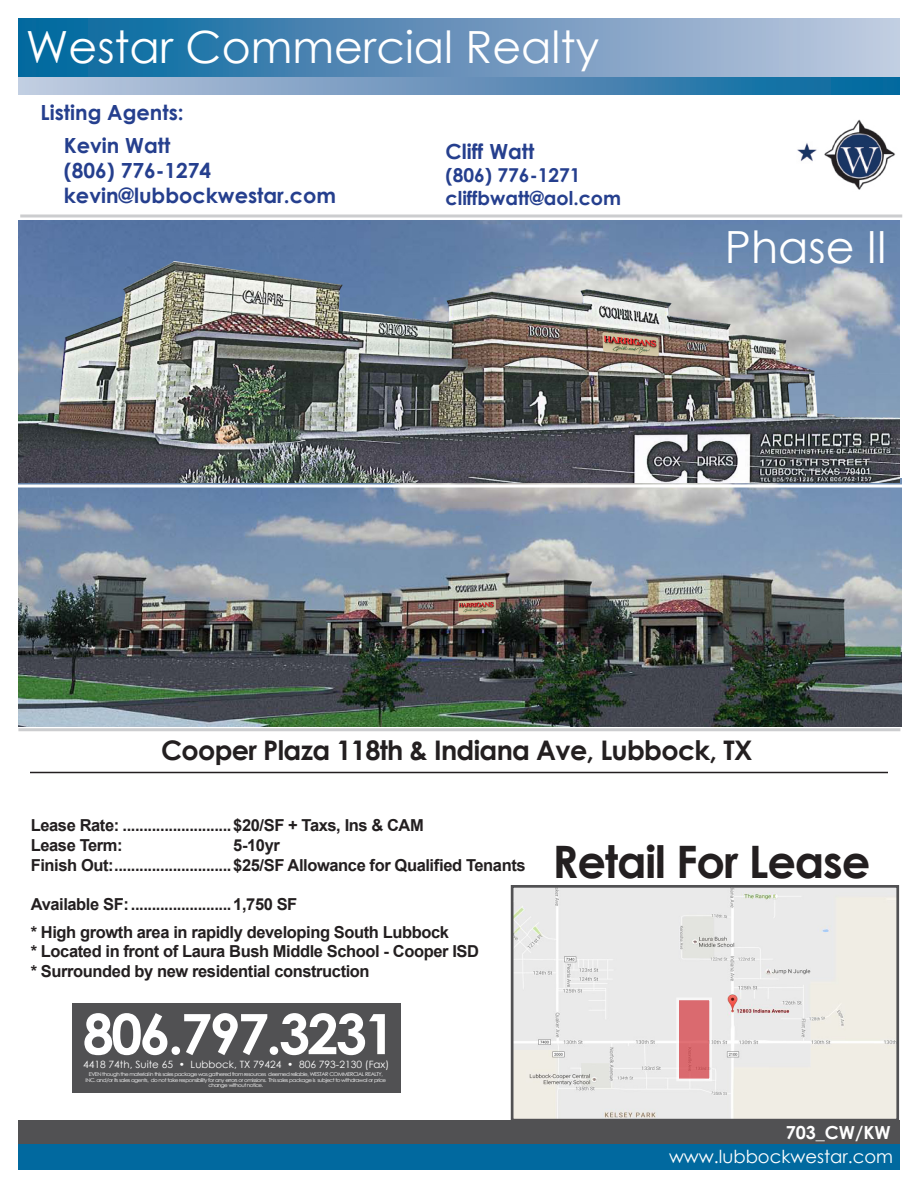
<style>
.page{position:relative;width:918px;height:1188px;background:#fff}
.page>*{position:absolute;margin:0;border:0;box-sizing:border-box;transform-origin:0 0}
.t1{font:700 55.8px "Century Gothic";letter-spacing:-.05em;color:#fff}
.t2{font:700 44.7px "Century Gothic";letter-spacing:-.025em;color:#231f20}
.t3{font:44.4px "Century Gothic";color:#fff}
.t4{font:700 27px "Century Gothic";letter-spacing:-.025em;color:#231f20}
.t5{font:700 20.85px "Century Gothic";color:#253f8e}
.t6{font:700 19.2px "Century Gothic";color:#253f8e}
.t7{font:18px "Century Gothic";color:#fff}
.t8{font:700 18px "Century Gothic";color:#fff}
.t9{font:700 16.5px "Arial";letter-spacing:-.025em;color:#231f20}
.t10{font:10.05px "Century Gothic";color:#fff}
.t11{font:5.25px/5.2px "Century Gothic";letter-spacing:-.075em;color:#fff;text-align:center;scale:1.08 1}
</style>
<div class="page">
<div style="left:18px;top:1120px;width:882px;height:50px;background:#515153"></div>
<div style="left:18px;top:18px;width:882px;height:59px;background:linear-gradient(to right,#01629b,#c7c8de)"></div>
<div style="left:18px;top:78px;width:882px;height:17px;background:linear-gradient(to right,#c7c8df,#01639b)"></div>
<div style="left:18px;top:1144px;width:882px;height:26px;background:#01699f"></div>
<img style="left:797px;top:120px;width:99px;height:70px">
<svg style="left:20px;top:214px;width:882px;height:4px;background:#d8d9da"></svg>
<hr style="left:30px;top:772px;width:858px;height:1px;background:#231f20">
<img style="left:18px;top:478px;width:884px;height:248px">
<svg style="left:18px;top:484px;width:884px;height:4px"></svg>
<img style="left:515px;top:889px;width:380px;height:228px">
<div style="left:511px;top:885px;width:388px;height:236px;border:3px solid #515153"></div>
<div style="left:676px;top:998px;width:36px;height:83px;background:#da6a6f;border:3px solid #fff"></div>
<hr style="left:18px;top:728px;width:882px;height:3px;background:#cccdcf">
<img style="left:18px;top:220px;width:882px;height:263px">
<div style="left:72px;top:1004px;width:329px;height:89px;background:#515153"></div>
<p class="t3" style="left:26px;top:16px;width:575px">Westar Commercial Realty</p>
<p class="t5" style="left:40px;top:96px;width:145px">Listing Agents:</p>
<p class="t5" style="left:64px;top:130px;width:108px">Kevin Watt</p>
<p class="t5" style="left:64px;top:155px;width:149px">(806) 776-1274</p>
<p class="t5" style="left:64px;top:180px;width:274px">kevin@lubbockwestar.com</p>
<p class="t5" style="left:446px;top:135px;width:90px">Cliff Watt</p>
<p class="t6" style="left:446px;top:160px;width:137px">(806) 776-1271</p>
<p class="t6" style="left:446px;top:183px;width:177px">cliffbwatt@aol.com</p>
<p class="t3" style="left:725px;top:216px;width:164px">Phase II</p>
<p class="t4" style="left:161px;top:730px;width:593px">Cooper Plaza 118th &amp; Indiana Ave, Lubbock, TX</p>
<p class="t9" style="left:31px;top:814px;width:395px">Lease Rate: ..........................$20/SF + Taxs, Ins &amp; CAM</p>
<p class="t9" style="left:31px;top:833px;width:93px">Lease Term:</p>
<p class="t9" style="left:233px;top:833px;width:48px">5-10yr</p>
<p class="t9" style="left:31px;top:853px;width:496px">Finish Out:............................$25/SF Allowance for Qualified Tenants</p>
<p class="t9" style="left:31px;top:893px;width:268px">Available SF:........................1,750 SF</p>
<p class="t9" style="left:31px;top:920px;width:420px">* High growth area in rapidly developing South Lubbock</p>
<p class="t9" style="left:31px;top:940px;width:450px">* Located in front of Laura Bush Middle School - Cooper ISD</p>
<p class="t9" style="left:31px;top:960px;width:340px">* Surrounded by new residential construction</p>
<p class="t1" style="left:83px;top:992px;width:314px">806.797.3231</p>
<p class="t10" style="left:83px;top:1058px;width:308px">4418 74th, Suite 65 • Lubbock, TX 79424 • 806 793-2130 (Fax)</p>
<p class="t11" style="left:86px;top:1072px;width:280px">EVEN though the material in this sales package was gathered from resources deemed reliable, WESTAR COMMERCIAL REALTY,<br>INC. and/or its sales agents, do not take responsibility for any errors or omissions. This sales package is subject to withdrawal or price change without notice.</p>
<p class="t2" style="left:553px;top:828px;width:320px">Retail For Lease</p>
<p class="t8" style="left:786px;top:1118px;width:107px">703_CW/KW</p>
<p class="t7" style="left:669px;top:1143px;width:226px">www.lubbockwestar.com</p>
</div>
